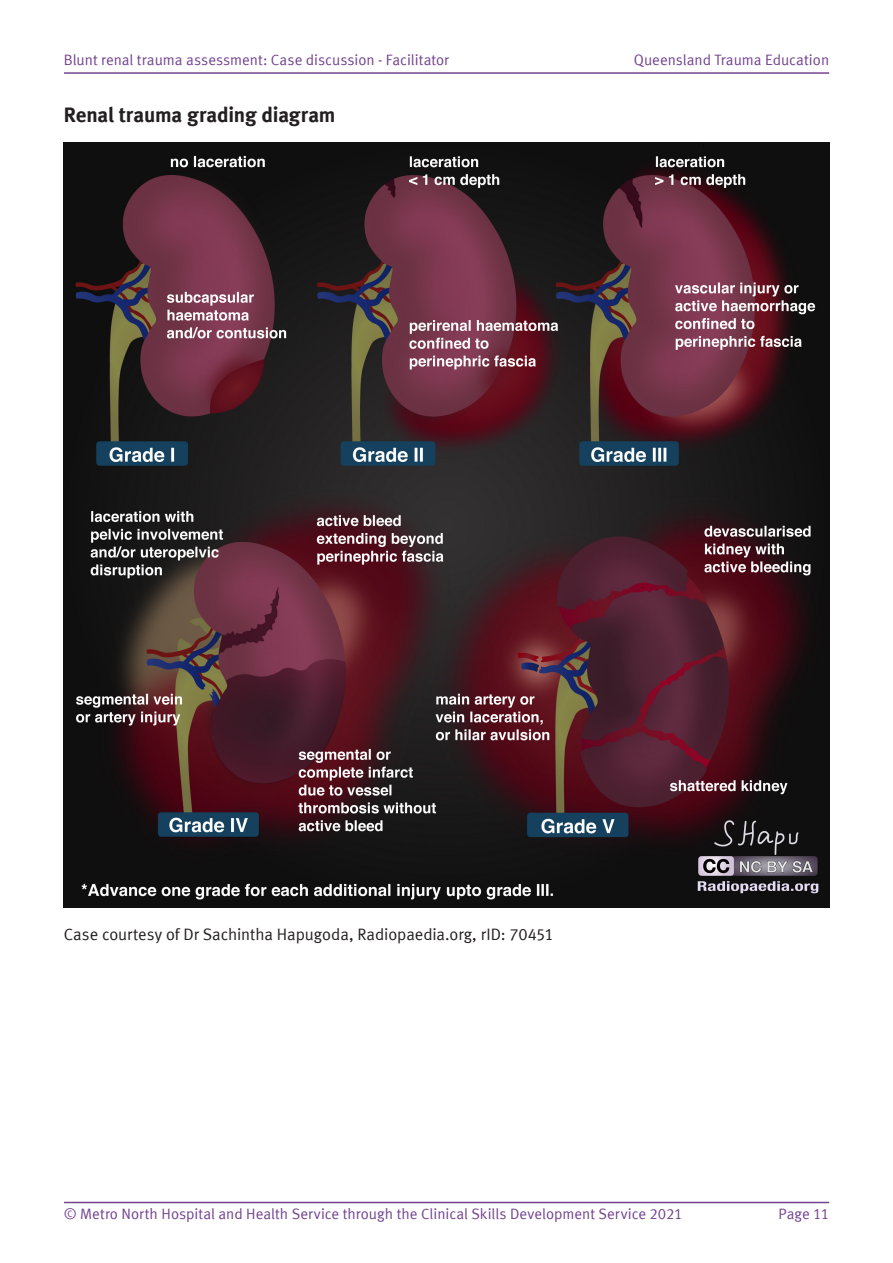
<style>
.page{position:relative;width:893px;height:1263px;background:#fff}
.page>*{position:absolute;margin:0;border:0;box-sizing:border-box;transform-origin:0 0}
.Body_H1___H2{font:21px "Meta Bold LF";letter-spacing:-.01em;color:#231f20}
.t1{font:16.5px "Meta Normal LF";letter-spacing:-.005em;color:#231f20}
.t2{font:15px "Meta Normal LF";color:#734390}
</style>
<div class="page">
<hr style="left:64px;top:72px;width:765px;height:2px;background:#734390">
<hr style="left:64px;top:1202px;width:765px;height:1px;background:#734390">
<img style="left:64px;top:142px;width:765px;height:766px">
<p class="t2" style="left:64px;top:51px;width:387px">Blunt renal trauma assessment: Case discussion - Facilitator</p>
<p class="t2" style="left:634px;top:51px;width:197px">Queensland Trauma Education</p>
<p class="Body_H1___H2" style="left:64px;top:102px;width:273px">Renal trauma grading diagram</p>
<p class="t1" style="left:64px;top:925px;width:491px">Case courtesy of Dr Sachintha Hapugoda, Radiopaedia.org, rID: 70451</p>
<p class="t2" style="left:64px;top:1205px;width:620px">© Metro North Hospital and Health Service through the Clinical Skills Development Service 2021</p>
<p class="t2" style="left:778px;top:1205px;width:52px">Page 11</p>
</div>
